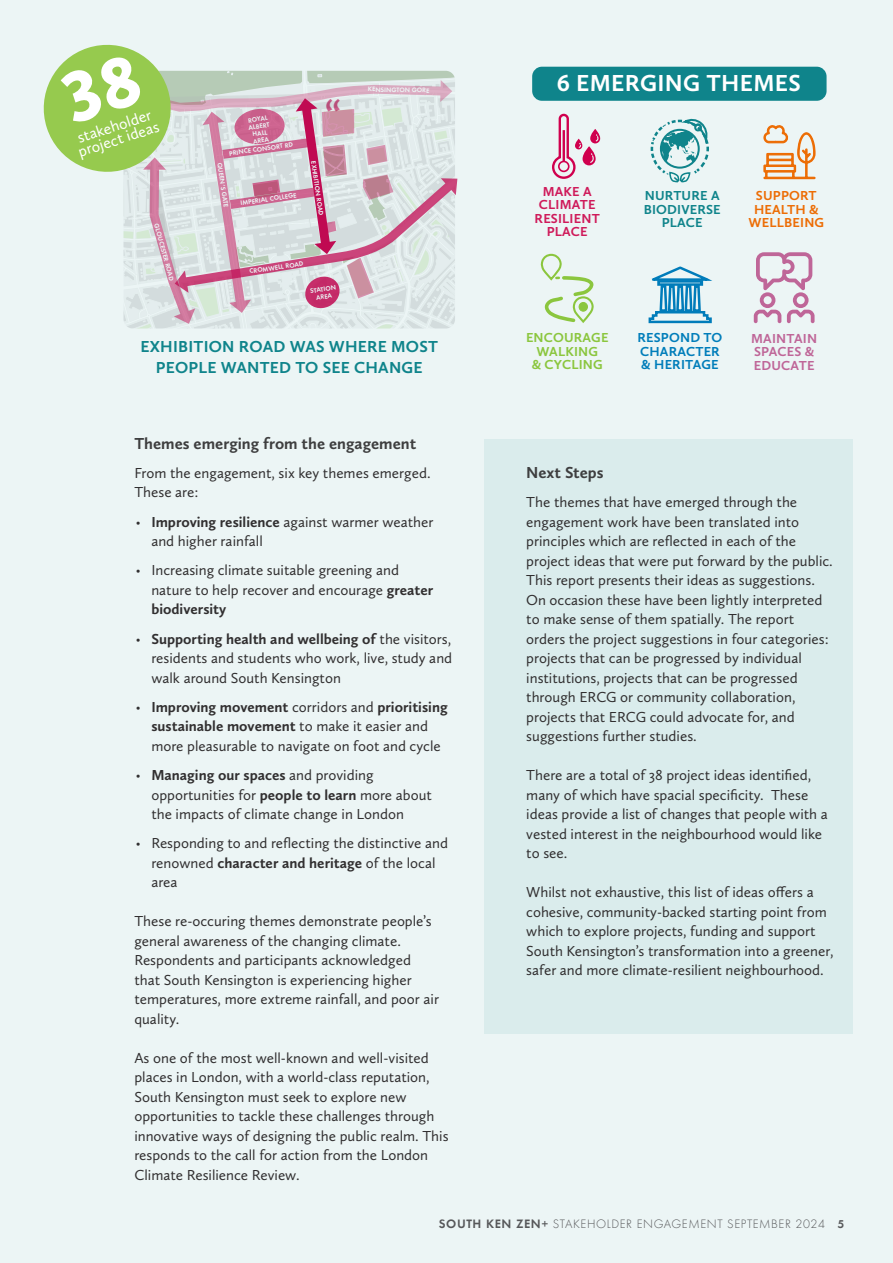
<style>
.page{position:relative;width:893px;height:1263px;background:#fff}
.page>*{position:absolute;margin:0;border:0;box-sizing:border-box;transform-origin:0 0}
.t1{font:900 36.15px "Calluna Sans";color:#d0004e}
.t2{font:700 24px "Calluna Sans";letter-spacing:.015em;color:#fff}
.t3{font:700 16.5px/21px "Calluna Sans";letter-spacing:.015em;color:#0f848b;text-align:center}
.t4{font:700 16.5px "Calluna Sans";color:#3e3e3f}
.t5{font:16.05px/13.5px "Calluna Sans";color:#fff}
.t6{font:15px/19.5px "Calluna Sans";color:#312f30}
.t7{font:700 13.5px/13.5px "Calluna Sans";letter-spacing:.015em;color:#007dba}
.t8{font:700 13.5px/13.5px "Calluna Sans";letter-spacing:.015em;color:#cf1a5a;text-align:center}
.t9{font:700 13.5px/13.5px "Calluna Sans";letter-spacing:.015em;color:#8bc63e;text-align:center}
.t10{font:700 13.5px/13.5px "Calluna Sans";letter-spacing:.015em;color:#0f848b;text-align:center}
.t11{font:700 13.5px/13.5px "Calluna Sans";letter-spacing:.015em;color:#ed6d05;text-align:center}
.t12{font:700 13.5px/13.5px "Calluna Sans";letter-spacing:.015em;color:#bf6698}
.t13{font:11.25px "Allies Morrison Futura ND";letter-spacing:.05em;color:#57585a}
.t14{font:700 6px/7.1px "Allies Morrison Futura ND";color:#fff;text-align:center}
.s1{font-family:"Allies Morrison Serifa ND";font-size:10.5px}
.s2{font-weight:700}
.s3{font-weight:700;font-size:10.5px}
</style>
<div class="page">
<div style="left:0;top:0;width:893px;height:1263px;background:linear-gradient(to right,#eef6f6,#e2f0f0)"></div>
<svg style="left:551px;top:113px;width:49px;height:67px;background:#e5c0d1"></svg>
<div style="left:558px;top:161px;width:12px;height:11px;border:2px solid #d0004e;border-radius:50%"></div>
<hr style="left:563px;top:130px;width:2px;height:31px;background:#d0004e">
<svg style="left:649px;top:118px;width:61px;height:66px;background:#add4d6"></svg>
<svg style="left:762px;top:101px;width:55px;height:79px;background:#ecd7c1"></svg>
<svg style="left:540px;top:252px;width:57px;height:73px;background:#daecd4"></svg>
<svg style="left:647px;top:264px;width:66px;height:60px;background:#92c7de"></svg>
<svg style="left:754px;top:252px;width:60px;height:71px;background:#ddc6d6"></svg>
<div style="left:532px;top:67px;width:294px;height:34px;background:#0f848b;border-radius:10px"></div>
<svg style="left:36px;top:37px;width:425px;height:294px;background:#d5d4cc"></svg>
<p class="t5" style="left:72px;top:132px;width:86px;rotate:-18deg">stakeholder project ideas</p>
<p class="t14" style="left:160px;top:223px;width:60px;rotate:75deg">GLOUCESTER ROAD</p>
<p class="t14" style="left:247px;top:117px;width:23px;rotate:-8deg">ROYAL<br>ALBERT<br>HALL<br>AREA</p>
<p class="t14" style="left:229px;top:150px;width:66px;rotate:-8deg">PRINCE CONSORT RD</p>
<p class="t14" style="left:240px;top:199px;width:58px;rotate:-8deg">IMPERIAL COLLEGE</p>
<p class="t14" style="left:223px;top:162px;width:46px;rotate:82deg">QUEEN’S GATE</p>
<h1 class="t1" style="left:325px;top:92px;width:17px">“</h1>
<p class="t14" style="left:317px;top:160px;width:57px;rotate:82deg">EXHIBITION ROAD</p>
<p class="t14" style="left:249px;top:268px;width:56px;rotate:-8deg">CROMWELL ROAD</p>
<p class="t14" style="left:310px;top:288px;width:28px;rotate:-8deg">STATION<br>AREA</p>
<p class="t14" style="left:368px;top:86px;width:63px;rotate:1deg">KENSINGTON GORE</p>
<p class="t3" style="left:140px;top:336px;width:299px">EXHIBITION ROAD WAS WHERE MOST<br>PEOPLE WANTED TO SEE CHANGE</p>
<p class="t4" style="left:134px;top:433px;width:283px">Themes emerging from the engagement</p>
<p class="t6" style="left:134px;top:463px;width:298px">From the engagement, six key themes emerged.<br>These are:</p>
<p class="t6" style="left:151px;top:512px;width:284px;text-indent:-17px"><span class="s1">•</span> <span class="s2">Improving resilience</span> against warmer weather and higher rainfall</p>
<p class="t6" style="left:151px;top:560px;width:283px;text-indent:-17px"><span class="s1">•</span> Increasing climate suitable greening and nature to help recover and encourage <span class="s2">greater biodiversity</span></p>
<p class="t6" style="left:151px;top:629px;width:302px;text-align:justify;text-indent:-17px"><span class="s1">•</span> <span class="s2">Supporting health and wellbeing of</span> the visitors, residents and students who work, live, study and walk around South Kensington</p>
<p class="t6" style="left:151px;top:697px;width:298px;text-indent:-17px"><span class="s1">•</span> <span class="s2">Improving movement</span> corridors and <span class="s2">prioritising sustainable movement</span> to make it easier and more pleasurable to navigate on foot and cycle</p>
<p class="t6" style="left:151px;top:765px;width:282px;text-indent:-17px"><span class="s1">•</span> <span class="s2">Managing our spaces</span> and providing opportunities for <span class="s2">people to learn</span> more about the impacts of climate change in London</p>
<p class="t6" style="left:151px;top:833px;width:298px;text-indent:-17px"><span class="s1">•</span> Responding to and reflecting the distinctive and renowned <span class="s2">character and heritage</span> of the local area</p>
<p class="t6" style="left:134px;top:911px;width:306px">These re-occuring themes demonstrate people’s general awareness of the changing climate.<br>Respondents and participants acknowledged that South Kensington is experiencing higher temperatures, more extreme rainfall, and poor air quality.</p>
<p class="t6" style="left:134px;top:1048px;width:316px">As one of the most well-known and well-visited places in London, with a world-class reputation, South Kensington must seek to explore new opportunities to tackle these challenges through innovative ways of designing the public realm. This responds to the call for action from the London Climate Resilience Review.</p>
<h2 class="t2" style="left:557px;top:68px;width:245px">6 EMERGING THEMES</h2>
<p class="t8" style="left:535px;top:184px;width:67px">MAKE A<br>CLIMATE<br>RESILIENT<br>PLACE</p>
<p class="t10" style="left:644px;top:189px;width:79px">NURTURE A<br>BIODIVERSE<br>PLACE</p>
<p class="t11" style="left:749px;top:189px;width:77px">SUPPORT<br>HEALTH &amp;<br>WELLBEING</p>
<p class="t7" style="left:637px;top:331px;width:87px">RESPOND TO<br>CHARACTER &amp; HERITAGE</p>
<p class="t9" style="left:526px;top:331px;width:84px">ENCOURAGE<br>WALKING<br>&amp; CYCLING</p>
<p class="t12" style="left:751px;top:331px;width:68px">MAINTAIN<br>SPACES &amp;<br>EDUCATE</p>
<p class="t4" style="left:526px;top:462px;width:79px">Next Steps</p>
<p class="t6" style="left:526px;top:492px;width:308px">The themes that have emerged through the engagement work have been translated into principles which are reflected in each of the project ideas that were put forward by the public.<br>This report presents their ideas as suggestions.<br>On occasion these have been lightly interpreted to make sense of them spatially. The report orders the project suggestions in four categories: projects that can be progressed by individual institutions, projects that can be progressed through ERCG or community collaboration, projects that ERCG could advocate for, and suggestions further studies.</p>
<p class="t6" style="left:526px;top:765px;width:303px">There are a total of 38 project ideas identified, many of which have spacial specificity. These ideas provide a list of changes that people with a vested interest in the neighbourhood would like to see.</p>
<p class="t6" style="left:526px;top:882px;width:309px">Whilst not exhaustive, this list of ideas offers a cohesive, community-backed starting point from which to explore projects, funding and support South Kensington’s transformation into a greener, safer and more climate-resilient neighbourhood.</p>
<p class="t13" style="left:439px;top:1217px;width:407px"><span class="s2">SOUTH KEN ZEN+</span> STAKEHOLDER ENGAGEMENT SEPTEMBER 2024 <span class="s3">5</span></p>
</div>
